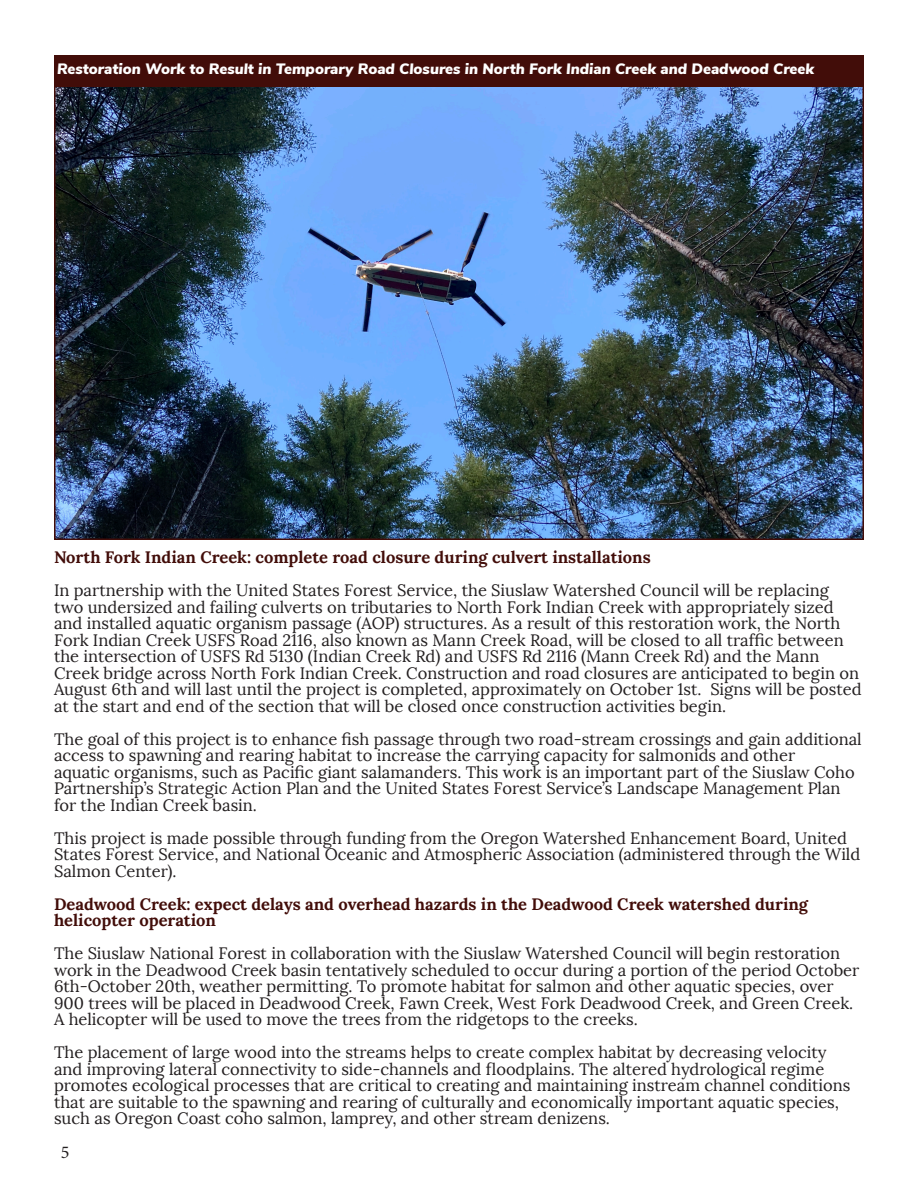
<style>
.page{position:relative;width:918px;height:1188px;background:#fff}
.page>*{position:absolute;margin:0;border:0;box-sizing:border-box;transform-origin:0 0}
.t1{font:18px "Minion Pro";color:#231f20}
.t2{font:16.5px/16.5px "Lora";color:#231f20}
.t3{font:700 16.5px/16.5px "Lora";color:#420d09}
.Body_Copy{font:italic 900 15px "Nunito Sans";color:#fff}
</style>
<div class="page">
<div style="left:54px;top:56px;width:810px;height:32px;background:#420d09"></div>
<img style="left:57px;top:89px;width:804px;height:448px">
<div style="left:54px;top:86px;width:810px;height:454px;border:2px solid #420d09"></div>
<p class="Body_Copy" style="left:57px;top:57px;width:759px">Restoration Work to Result in Temporary Road Closures in North Fork Indian Creek and Deadwood Creek</p>
<p class="t3" style="left:54px;top:549px;width:598px">North Fork Indian Creek: complete road closure during culvert installations</p>
<p class="t2" style="left:54px;top:582px;width:809px">In partnership with the United States Forest Service, the Siuslaw Watershed Council will be replacing two undersized and failing culverts on tributaries to North Fork Indian Creek with appropriately sized and installed aquatic organism passage (AOP) structures. As a result of this restoration work, the North Fork Indian Creek USFS Road 2116, also known as Mann Creek Road, will be closed to all traffic between the intersection of USFS Rd 5130 (Indian Creek Rd) and USFS Rd 2116 (Mann Creek Rd) and the Mann Creek bridge across North Fork Indian Creek. Construction and road closures are anticipated to begin on August 6th and will last until the project is completed, approximately on October 1st. Signs will be posted at the start and end of the section that will be closed once construction activities begin.</p>
<p class="t2" style="left:54px;top:731px;width:809px">The goal of this project is to enhance fish passage through two road-stream crossings and gain additional access to spawning and rearing habitat to increase the carrying capacity for salmonids and other<br>aquatic organisms, such as Pacific giant salamanders. This work is an important part of the Siuslaw Coho Partnership’s Strategic Action Plan and the United States Forest Service’s Landscape Management Plan for the Indian Creek basin.</p>
<p class="t2" style="left:54px;top:830px;width:808px">This project is made possible through funding from the Oregon Watershed Enhancement Board, United<br>States Forest Service, and National Oceanic and Atmospheric Association (administered through the Wild<br>Salmon Center).</p>
<p class="t3" style="left:54px;top:896px;width:756px">Deadwood Creek: expect delays and overhead hazards in the Deadwood Creek watershed during helicopter operation</p>
<p class="t2" style="left:54px;top:945px;width:807px">The Siuslaw National Forest in collaboration with the Siuslaw Watershed Council will begin restoration work in the Deadwood Creek basin tentatively scheduled to occur during a portion of the period October 6th-October 20th, weather permitting. To promote habitat for salmon and other aquatic species, over 900 trees will be placed in Deadwood Creek, Fawn Creek, West Fork Deadwood Creek, and Green Creek.<br>A helicopter will be used to move the trees from the ridgetops to the creeks.</p>
<p class="t2" style="left:54px;top:1044px;width:798px">The placement of large wood into the streams helps to create complex habitat by decreasing velocity and improving lateral connectivity to side-channels and floodplains. The altered hydrological regime promotes ecological processes that are critical to creating and maintaining instream channel conditions that are suitable to the spawning and rearing of culturally and economically important aquatic species, such as Oregon Coast coho salmon, lamprey, and other stream denizens.</p>
<p class="t1" style="left:61px;top:1141px;width:10px">5</p>
</div>
